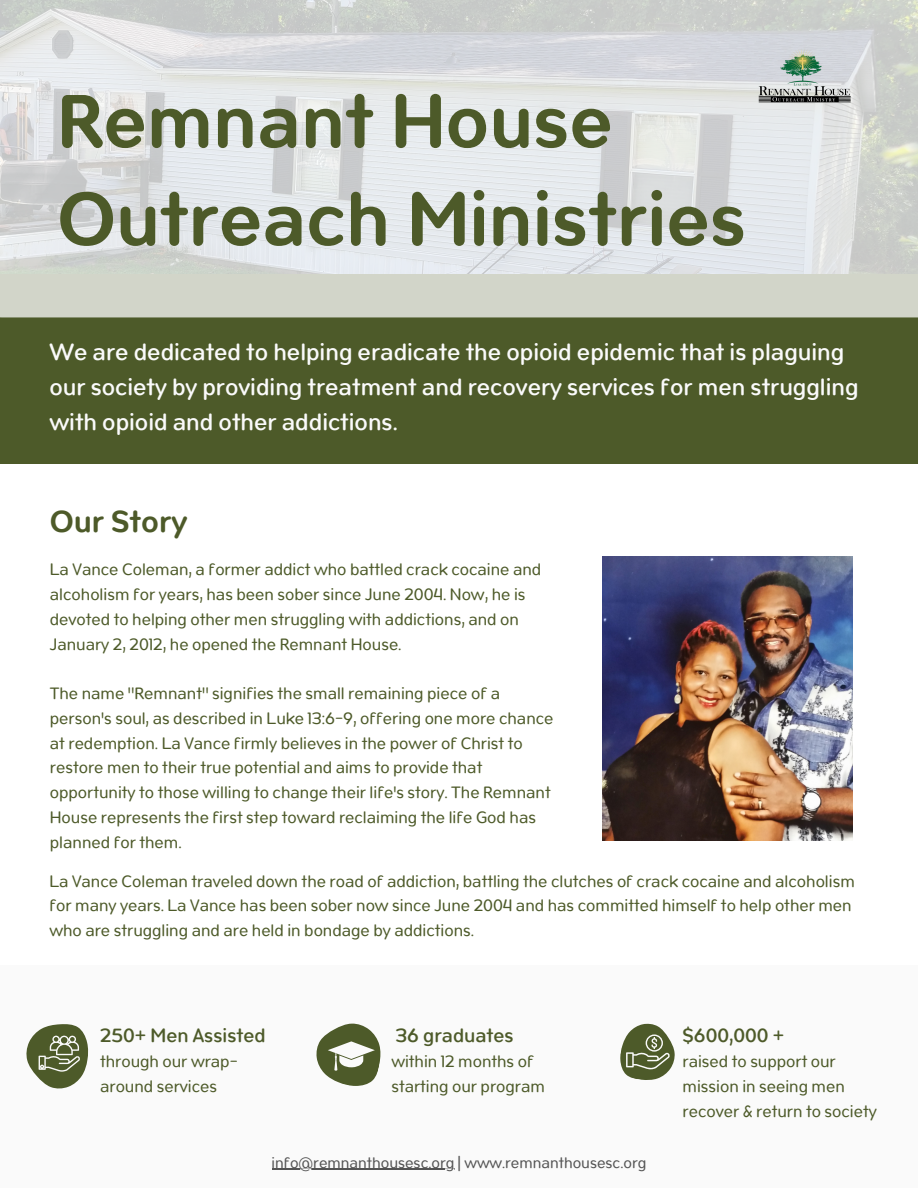
<style>
.page{position:relative;width:918px;height:1188px;background:#fff}
.page>*{position:absolute;margin:0;border:0;box-sizing:border-box;transform-origin:0 0}
.t1{font:600 81.6px/97.8px "Opun";color:#4d5a29}
.t2{font:600 33.3px "Opun";color:#4d5a29}
.t3{font:500 25.5px/34.8px "Opun";color:#fafafa}
.t4{font:500 21px "Opun";color:#4d5a29}
.t5{font:18px/24.8px "Opun";color:#4d5a29}
.t6{font:16.5px "Opun";color:#545454}
</style>
<div class="page">
<div style="left:0;top:274px;width:918px;height:190px;background:#4d5a29"></div>
<svg style="left:0;top:0;width:918px;height:317px;background:#dadddc"></svg>
<div style="left:0;top:965px;width:918px;height:223px;background:#fafafa"></div>
<svg style="left:26px;top:1024px;width:62px;height:65px"></svg>
<img style="left:758px;top:45px;width:94px;height:63px">
<img style="left:602px;top:556px;width:250px;height:285px">
<svg style="left:316px;top:1023px;width:65px;height:63px"></svg>
<svg style="left:620px;top:1023px;width:55px;height:57px"></svg>
<hr style="left:272px;top:1169px;width:182px;height:1px;background:#545454">
<p class="t1" style="left:57px;top:70px;width:690px">Remnant House<br>Outreach Ministries</p>
<p class="t3" style="left:49px;top:334px;width:811px">We are dedicated to helping eradicate the opioid epidemic that is plaguing our society by providing treatment and recovery services for men struggling with opioid and other addictions.</p>
<p class="t2" style="left:50px;top:501px;width:139px">Our Story</p>
<p class="t5" style="left:50px;top:557px;width:493px">La Vance Coleman, a former addict who battled crack cocaine and alcoholism for years, has been sober since June 2004. Now, he is devoted to helping other men struggling with addictions, and on January 2, 2012, he opened the Remnant House.</p>
<p class="t5" style="left:50px;top:680px;width:505px">The name "Remnant" signifies the small remaining piece of a person's soul, as described in Luke 13:6-9, offering one more chance at redemption. La Vance firmly believes in the power of Christ to restore men to their true potential and aims to provide that opportunity to those willing to change their life's story. The Remnant House represents the first step toward reclaiming the life God has planned for them.</p>
<p class="t5" style="left:49px;top:868px;width:807px">La Vance Coleman traveled down the road of addiction, battling the clutches of crack cocaine and alcoholism for many years. La Vance has been sober now since June 2004 and has committed himself to help other men who are struggling and are held in bondage by addictions.</p>
<p class="t4" style="left:100px;top:1022px;width:167px">250+ Men Assisted</p>
<p class="t4" style="left:396px;top:1022px;width:120px">36 graduates</p>
<p class="t4" style="left:683px;top:1022px;width:103px">$600,000 +</p>
<p class="t5" style="left:100px;top:1049px;width:139px">through our wrap&shy;around services</p>
<p class="t5" style="left:391px;top:1049px;width:155px">within 12 months of starting our program</p>
<p class="t5" style="left:683px;top:1049px;width:196px">raised to support our mission in seeing men recover &amp; return to society</p>
<p class="t6" style="left:272px;top:1152px;width:376px">info@remnanthousesc.org | www.remnanthousesc.org</p>
</div>
